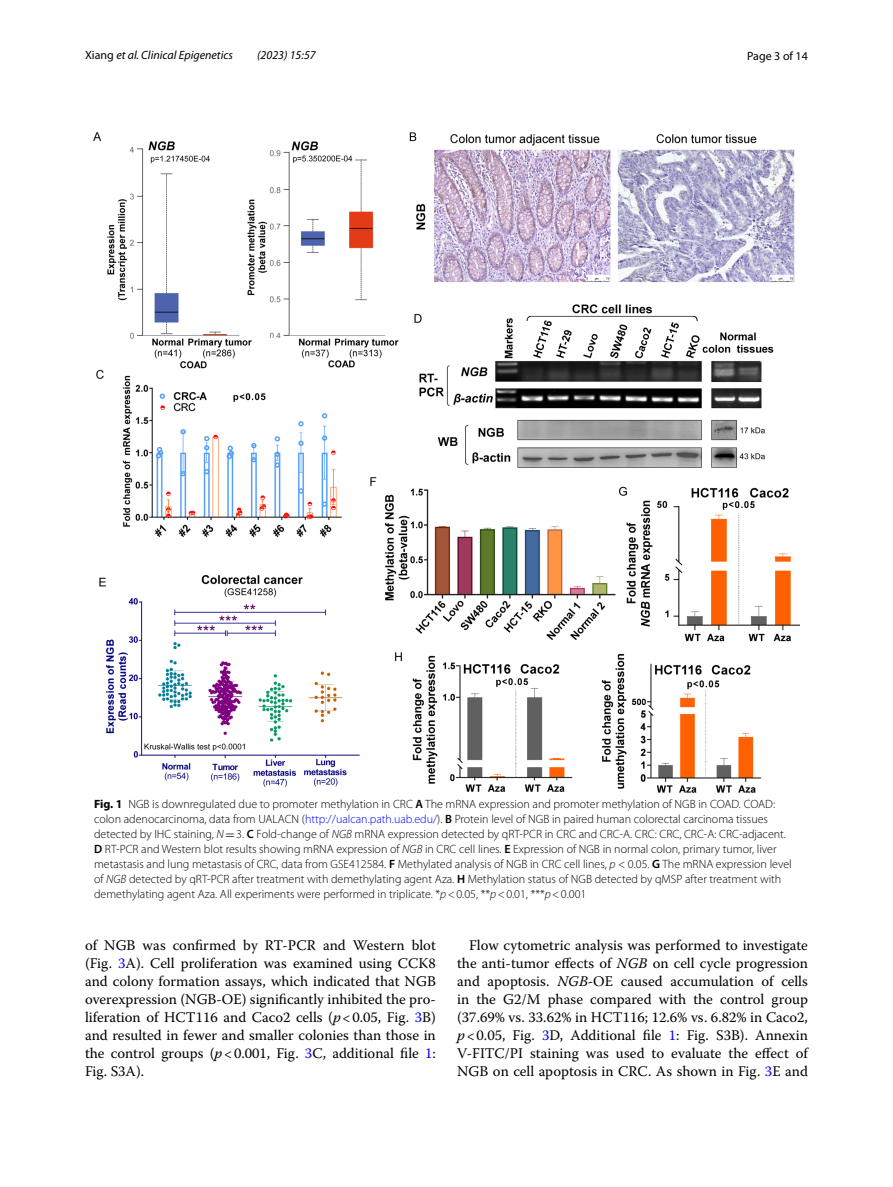
<style>
.page{position:relative;width:893px;height:1187px;background:#fff}
.page>*{position:absolute;margin:0;border:0;box-sizing:border-box;transform-origin:0 0}
.t1{font:14.7px/18px "Warnock Pro";color:#000;text-align:justify}
.t2{font:300 12px/15px "Myriad Pro";color:#000}
.t3{font:italic 12px "Myriad Pro";color:#000}
.t4{font:12px "Myriad Pro";color:#000}
.s1{font-style:normal}
.s2{font-weight:700}
.s3{font-weight:600}
.s4{color:#00f}
.s5{font-style:italic}
.s6{font-family:"MTSY";font-weight:400}
</style>
<div class="page">
<img style="left:94px;top:133px;width:705px;height:659px">
<p class="t3" style="left:85px;top:48px;width:150px"><span class="s1">Xiang</span> et al. Clinical Epigenetics</p>
<p class="t3" style="left:257px;top:48px;width:60px">(2023) 15:57</p>
<p class="t4" style="left:747px;top:48px;width:62px">Page 3 of 14</p>
<p class="t2" style="left:94px;top:796px;width:699px"><span class="s2">Fig. 1</span> NGB is downregulated due to promoter methylation in CRC <span class="s3">A</span> The mRNA expression and promoter methylation of NGB in COAD. COAD: colon adenocarcinoma, data from UALACN (<span class="s4">http://ualcan.path.uab.edu/</span>). <span class="s3">B</span> Protein level of NGB in paired human colorectal carcinoma tissues detected by IHC staining, <span class="s5">N</span><span class="s6">=</span>3. <span class="s3">C</span> Fold-change of <span class="s5">NGB</span> mRNA expression detected by qRT-PCR in CRC and CRC-A. CRC: CRC, CRC-A: CRC-adjacent.<br><span class="s3">D</span> RT-PCR and Western blot results showing mRNA expression of <span class="s5">NGB</span> in CRC cell lines. <span class="s3">E</span> Expression of NGB in normal colon, primary tumor, liver metastasis and lung metastasis of CRC, data from GSE412584. <span class="s3">F</span> Methylated analysis of NGB in CRC cell lines, <span class="s5">p</span> &lt; 0.05. <span class="s3">G</span> The mRNA expression level of <span class="s5">NGB</span> detected by qRT-PCR after treatment with demethylating agent Aza. <span class="s3">H</span> Methylation status of NGB detected by qMSP after treatment with demethylating agent Aza. All experiments were performed in triplicate. *<span class="s5">p</span>&lt;0.05, **<span class="s5">p</span>&lt;0.01, ***<span class="s5">p</span>&lt;0.001</p>
<p class="t1" style="left:85px;top:936px;width:352px">of NGB was confirmed by RT-PCR and Western blot (Fig. <span class="s4">3</span>A). Cell proliferation was examined using CCK8 and colony formation assays, which indicated that NGB overexpression (NGB-OE) significantly inhibited the pro&shy;liferation of HCT116 and Caco2 cells (<span class="s5">p</span>&lt;0.05, Fig. <span class="s4">3</span>B) and resulted in fewer and smaller colonies than those in the control groups (<span class="s5">p</span>&lt;0.001, Fig. <span class="s4">3</span>C, additional file <span class="s4">1</span>:<br>Fig. S3A).</p>
<p class="t1" style="left:457px;top:936px;width:352px;text-indent:12px">Flow cytometric analysis was performed to investigate the anti-tumor effects of <span class="s5">NGB</span> on cell cycle progression and apoptosis. <span class="s5">NGB</span>-OE caused accumulation of cells in the G2/M phase compared with the control group (37.69% vs. 33.62% in HCT116; 12.6% vs. 6.82% in Caco2, <span class="s5">p</span>&lt;0.05, Fig. <span class="s4">3</span>D, Additional file <span class="s4">1</span>: Fig. S3B). Annexin V-FITC/PI staining was used to evaluate the effect of NGB on cell apoptosis in CRC. As shown in Fig. <span class="s4">3</span>E and</p>
</div>
